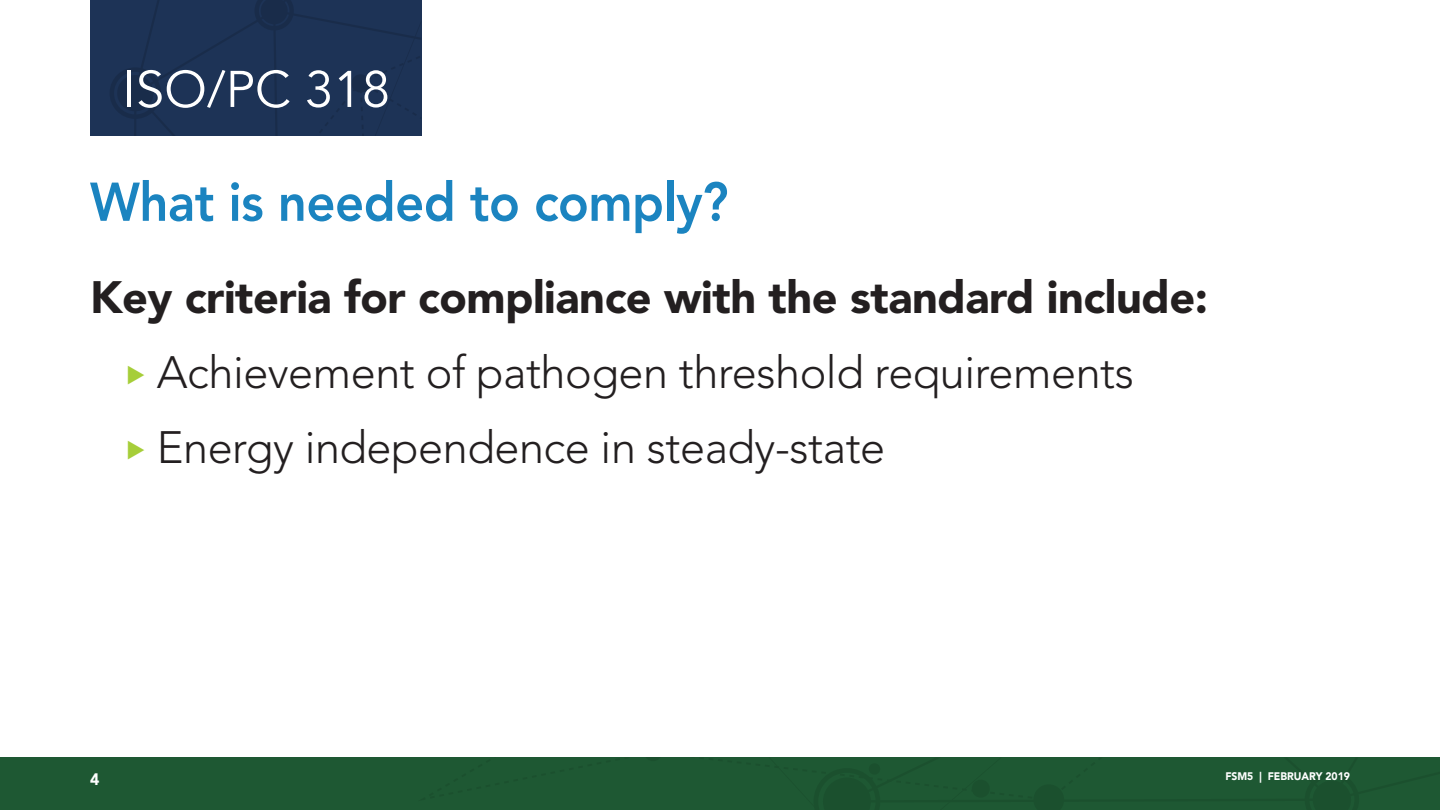
<style>
.page{position:relative;width:1440px;height:810px;background:#fff}
.page>*{position:absolute;margin:0;border:0;box-sizing:border-box;transform-origin:0 0}
.t1{font:800 54px "Avenir LT Std";letter-spacing:-.01em;color:#1b84c0;scale:.94 1}
.t2{font:51px "Avenir LT Std";color:#fff}
.t3{font:300 45px "Avenir LT Std";letter-spacing:-.01em;color:#231f20}
.t4{font:900 45px "Avenir LT Std";letter-spacing:-.01em;color:#231f20}
.t5{font:900 16.5px "Avenir LT Std";color:#fff;scale:.95 1}
.t6{font:900 10.95px "Avenir LT Std";letter-spacing:-.005em;color:#fff;scale:.95 1}
.s1{color:#a6ce39}
</style>
<div class="page">
<div style="left:0;top:757px;width:1440px;height:53px;background:#1e5833"></div>
<svg style="left:90px;top:0;width:331px;height:136px;background:#1c3254"></svg>
<p class="t2" style="left:122px;top:60px;width:269px">ISO/PC 318</p>
<p class="t1" style="left:90px;top:170px;width:680px">What is needed to comply?</p>
<p class="t4" style="left:90px;top:270px;width:1119px">Key criteria for compliance with the standard include:</p>
<p class="t3" style="left:126px;top:346px;width:1009px"><span class="s1">◆</span> Achievement of pathogen threshold requirements</p>
<p class="t3" style="left:126px;top:421px;width:761px"><span class="s1">◆</span> Energy independence in steady-state</p>
<p class="t5" style="left:90px;top:769px;width:11px">4</p>
<p class="t6" style="left:1225px;top:770px;width:133px">FSM5 | FEBRUARY 2019</p>
</div>
